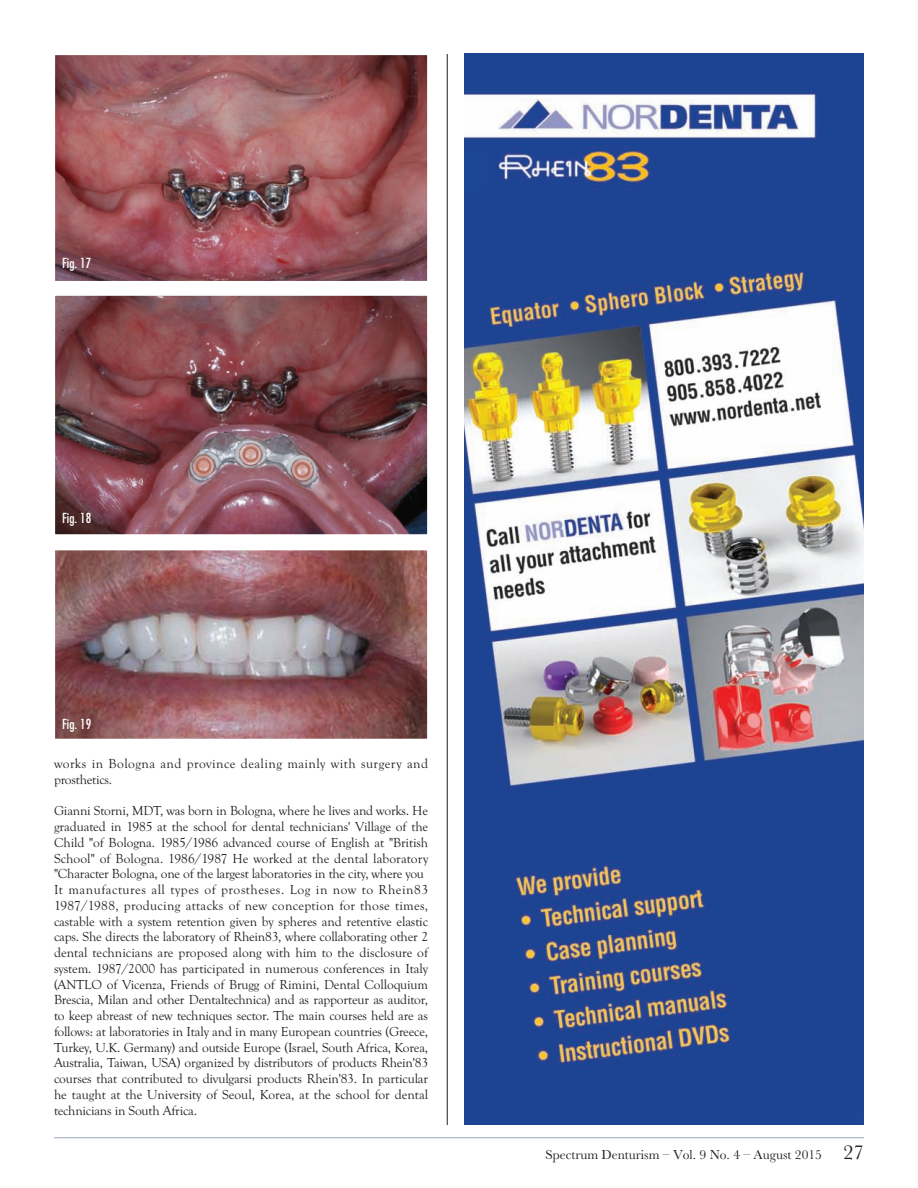
<style>
.page{position:relative;width:918px;height:1188px;background:#fff}
.page>*{position:absolute;margin:0;border:0;box-sizing:border-box;transform-origin:0 0}
.t1{font:13.5px/15.8px "Goudy Old Style T";letter-spacing:-.015em;color:#231f20}
.t2{font:13.5px/15.8px "Goudy Old Style T";letter-spacing:.035em;color:#231f20}
.t3{font:13.5px "Baskerville";color:#231f20}
.t4{font:condensed 13.5px "Futura LT";letter-spacing:.005em;color:#fff}
.s1{font-size:21px}
</style>
<div class="page">
<hr style="left:54px;top:1137px;width:810px;height:1px;background:#9da9bd">
<img style="left:56px;top:56px;width:370px;height:224px">
<div style="left:54px;top:54px;width:374px;height:228px;border:1px solid #fff"></div>
<img style="left:56px;top:297px;width:370px;height:236px">
<div style="left:54px;top:295px;width:374px;height:240px;border:1px solid #fff"></div>
<img style="left:56px;top:551px;width:370px;height:187px">
<div style="left:54px;top:549px;width:374px;height:191px;border:1px solid #fff"></div>
<hr style="left:447px;top:54px;width:1px;height:1071px;background:#231f20">
<img style="left:464px;top:54px;width:400px;height:1071px">
<p class="t4" style="left:62px;top:255px;width:31px">Fig. 17</p>
<p class="t4" style="left:62px;top:510px;width:31px">Fig. 18</p>
<p class="t4" style="left:62px;top:716px;width:31px">Fig. 19</p>
<p class="t2" style="left:54px;top:756px;width:376px">works in Bologna and province dealing mainly with surgery and prosthetics.</p>
<p class="t1" style="left:54px;top:803px;width:376px">Gianni Storni, MDT, was born in Bologna, where he lives and works. He graduated in 1985 at the school for dental technicians' Village of the Child "of Bologna. 1985/1986 advanced course of English at "British School" of Bologna. 1986/1987 He worked at the dental laboratory "Character Bologna, one of the largest laboratories in the city, where you It manufactures all types of prostheses. Log in now to Rhein83<br>1987/1988, producing attacks of new conception for those times, castable with a system retention given by spheres and retentive elastic caps. She directs the laboratory of Rhein83, where collaborating other 2 dental technicians are proposed along with him to the disclosure of system. 1987/2000 has participated in numerous conferences in Italy (ANTLO of Vicenza, Friends of Brugg of Rimini, Dental Colloquium Brescia, Milan and other Dentaltechnica) and as rapporteur as auditor, to keep abreast of new techniques sector. The main courses held are as follows: at laboratories in Italy and in many European countries (Greece, Turkey, U.K. Germany) and outside Europe (Israel, South Africa, Korea, Australia, Taiwan, USA) organized by distributors of products Rhein'83 courses that contributed to divulgarsi products Rhein'83. In particular he taught at the University of Seoul, Korea, at the school for dental technicians in South Africa.</p>
<p class="t3" style="left:546px;top:1147px;width:320px">Spectrum Denturism – Vol. 9 No. 4 – August 2015 <span class="s1">27</span></p>
</div>
